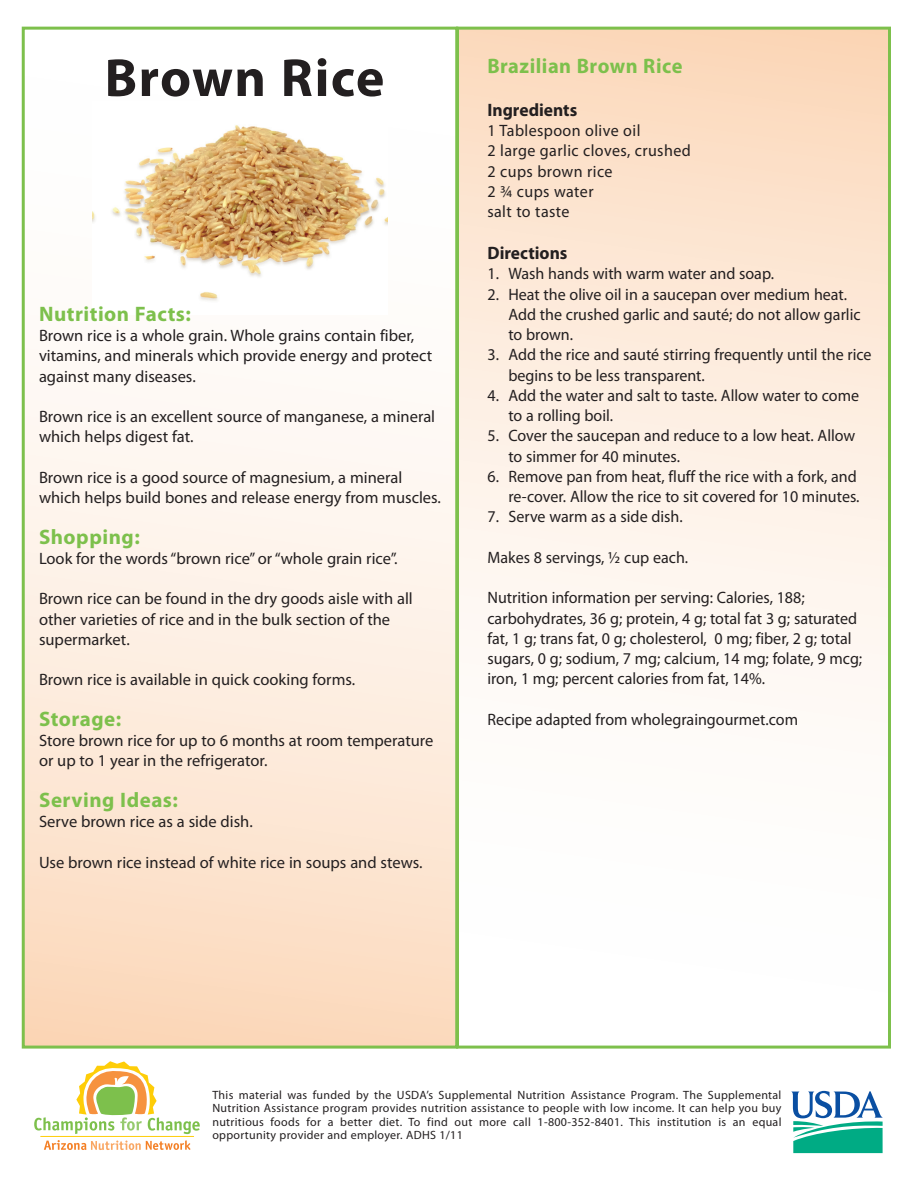
<style>
.page{position:relative;width:918px;height:1188px;background:#fff}
.page>*{position:absolute;margin:0;border:0;box-sizing:border-box;transform-origin:0 0}
.t1{font:700 54px "Myriad Pro";letter-spacing:.025em;color:#231f20}
.t2{font:700 21px "Myriad Pro";letter-spacing:.025em;color:#7dc04c}
.t3{font:700 18px "Myriad Pro";color:#231f20}
.t4{font:16.5px/20.2px "Myriad Pro";color:#231f20}
.t5{font:16.5px/20.2px "Myriad Pro";letter-spacing:.025em;color:#231f20}
.t6{font:12px/13.5px "Myriad Pro";letter-spacing:.025em;color:#231f20;text-align:justify}
</style>
<div class="page">
<div style="left:458px;top:28px;width:432px;height:1012px;background:linear-gradient(to bottom,#fcddc3,#fff)"></div>
<div style="left:456px;top:27px;width:435px;height:1022px;border:3px solid #7dc04c"></div>
<div style="left:24px;top:26px;width:432px;height:1021px;background:linear-gradient(to bottom,#fff,#fcddc3)"></div>
<div style="left:22px;top:27px;width:436px;height:1022px;border:3px solid #7dc04c"></div>
<svg style="left:791px;top:1091px;width:92px;height:62px"></svg>
<hr style="left:41px;top:1136px;width:153px;height:1px;background:#fecd08">
<svg style="left:34px;top:1061px;width:166px;height:73px"></svg>
<svg style="left:44px;top:1140px;width:147px;height:10px"></svg>
<img style="left:93px;top:101px;width:294px;height:214px">
<h1 class="t1" style="left:105px;top:43px;width:281px">Brown Rice</h1>
<p class="t2" style="left:39px;top:300px;width:154px">Nutrition Facts:</p>
<p class="t4" style="left:39px;top:325px;width:395px">Brown rice is a whole grain. Whole grains contain fiber, vitamins, and minerals which provide energy and protect against many diseases.</p>
<p class="t4" style="left:39px;top:406px;width:398px">Brown rice is an excellent source of manganese, a mineral which helps digest fat.</p>
<p class="t4" style="left:39px;top:467px;width:404px">Brown rice is a good source of magnesium, a mineral which helps build bones and release energy from muscles.</p>
<p class="t2" style="left:39px;top:523px;width:102px">Shopping:</p>
<p class="t4" style="left:39px;top:548px;width:360px">Look for the words “brown rice” or “whole grain rice”.</p>
<p class="t4" style="left:39px;top:589px;width:375px">Brown rice can be found in the dry goods aisle with all other varieties of rice and in the bulk section of the supermarket.</p>
<p class="t4" style="left:39px;top:670px;width:318px">Brown rice is available in quick cooking forms.</p>
<p class="t2" style="left:39px;top:705px;width:84px">Storage:</p>
<p class="t4" style="left:39px;top:730px;width:396px">Store brown rice for up to 6 months at room temperature or up to 1 year in the refrigerator.</p>
<p class="t2" style="left:39px;top:786px;width:141px">Serving Ideas:</p>
<p class="t4" style="left:39px;top:811px;width:215px">Serve brown rice as a side dish.</p>
<p class="t4" style="left:39px;top:852px;width:385px">Use brown rice instead of white rice in soups and stews.</p>
<p class="t2" style="left:487px;top:52px;width:197px">Brazilian Brown Rice</p>
<p class="t3" style="left:487px;top:98px;width:91px">Ingredients</p>
<p class="t5" style="left:487px;top:120px;width:205px">1 Tablespoon olive oil<br>2 large garlic cloves, crushed<br>2 cups brown rice<br>2 ¾ cups water<br>salt to taste</p>
<p class="t3" style="left:487px;top:241px;width:82px">Directions</p>
<p class="t4" style="left:487px;top:263px;width:288px">1. Wash hands with warm water and soap.</p>
<p class="t4" style="left:508px;top:284px;width:354px;text-indent:-21px">2. Heat the olive oil in a saucepan over medium heat.<br>Add the crushed garlic and sauté; do not allow garlic to brown.</p>
<p class="t4" style="left:508px;top:344px;width:365px;text-indent:-21px">3. Add the rice and sauté stirring frequently until the rice begins to be less transparent.</p>
<p class="t4" style="left:508px;top:385px;width:352px;text-indent:-21px">4. Add the water and salt to taste. Allow water to come to a rolling boil.</p>
<p class="t4" style="left:508px;top:425px;width:348px;text-indent:-21px">5. Cover the saucepan and reduce to a low heat. Allow to simmer for 40 minutes.</p>
<p class="t4" style="left:487px;top:466px;width:374px;text-align:right">6. Remove pan from heat, fluff the rice with a fork, and re-cover. Allow the rice to sit covered for 10 minutes.</p>
<p class="t4" style="left:487px;top:506px;width:197px">7. Serve warm as a side dish.</p>
<p class="t4" style="left:487px;top:547px;width:202px">Makes 8 servings, ½ cup each.</p>
<p class="t4" style="left:487px;top:587px;width:376px">Nutrition information per serving: Calories, 188; carbohydrates, 36 g; protein, 4 g; total fat 3 g; saturated fat, 1 g; trans fat, 0 g; cholesterol, 0 mg; fiber, 2 g; total sugars, 0 g; sodium, 7 mg; calcium, 14 mg; folate, 9 mcg; iron, 1 mg; percent calories from fat, 14%.</p>
<p class="t4" style="left:487px;top:709px;width:312px">Recipe adapted from wholegraingourmet.com</p>
<p class="t6" style="left:212px;top:1088px;width:571px">This material was funded by the USDA’s Supplemental Nutrition Assistance Program. The Supplemental Nutrition Assistance program provides nutrition assistance to people with low income. It can help you buy nutritious foods for a better diet. To find out more call 1-800-352-8401. This institution is an equal opportunity provider and employer. ADHS 1/11</p>
</div>
